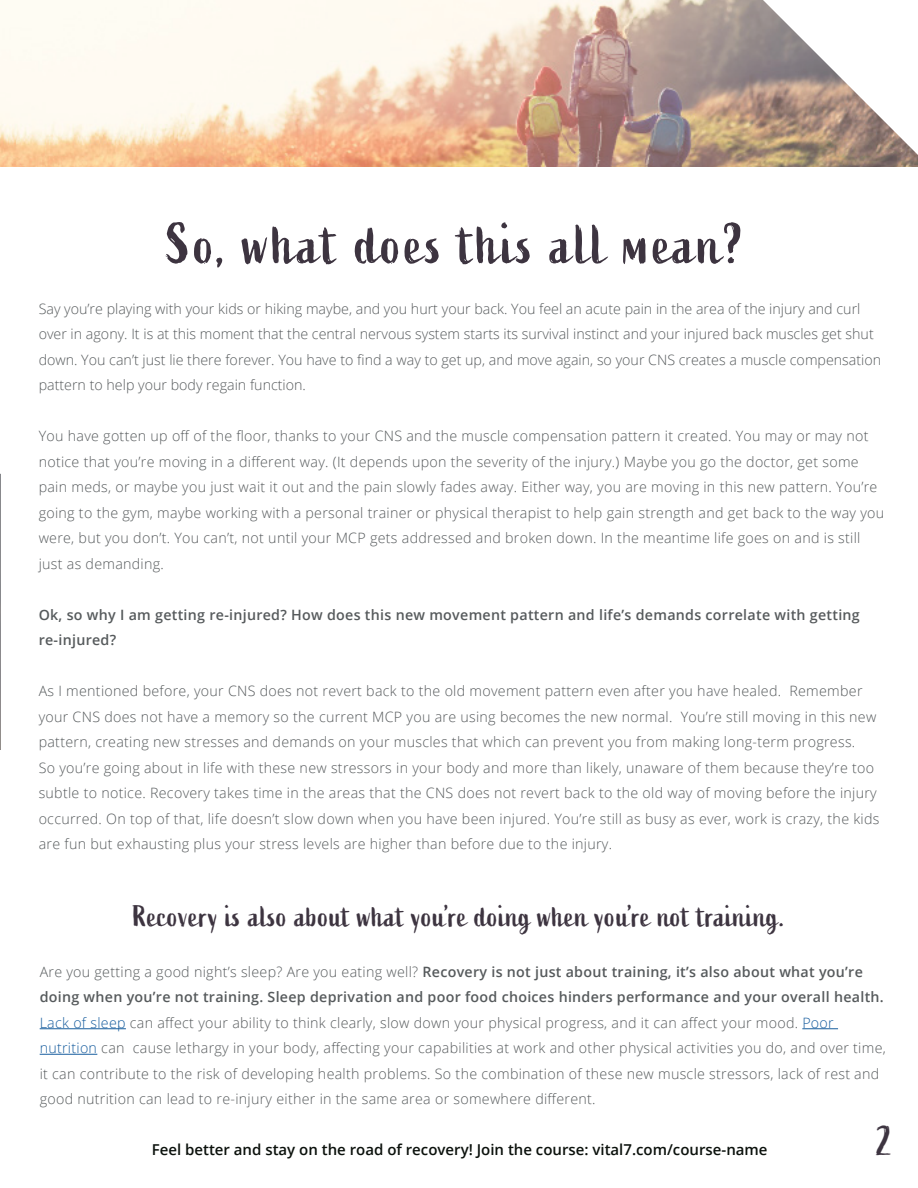
<style>
.page{position:relative;width:918px;height:1188px;background:#fff}
.page>*{position:absolute;margin:0;border:0;box-sizing:border-box;transform-origin:0 0}
.Header_3{font:57px "Active";letter-spacing:.05em;color:#3d3440}
.t1{font:42px "Active";color:#3d3440}
.t2{font:30px "Active";letter-spacing:.02em;color:#3d3440}
.t3{font:600 15px "Open Sans";color:#0b110c}
.t4{font:300 14.25px/25.5px "Open Sans";letter-spacing:.02em;color:#565a5c}
.t5{font:300 14.25px/25.5px "Open Sans";color:#565a5c}
.t6{font:600 14.25px/25.5px "Open Sans";letter-spacing:.02em;color:#565a5c}
.s1{font-weight:600}
.s2{color:#175d9e}
</style>
<div class="page">
<img style="left:0;top:0;width:918px;height:166px">
<svg style="left:0;top:474px;width:1px;height:276px"></svg>
<svg style="left:763px;top:0;width:155px;height:155px"></svg>
<hr style="left:40px;top:1028px;width:86px;height:1px;background:#175d9e">
<hr style="left:802px;top:1028px;width:36px;height:1px;background:#175d9e">
<hr style="left:40px;top:1054px;width:57px;height:1px;background:#175d9e">
<p class="Header_3" style="left:167px;top:211px;width:579px">So, what does this all mean?</p>
<p class="t5" style="left:39px;top:295px;width:844px">Say you’re playing with your kids or hiking maybe, and you hurt your back. You feel an acute pain in the area of the injury and curl over in agony. It is at this moment that the central nervous system starts its survival instinct and your injured back muscles get shut down. You can’t just lie there forever. You have to find a way to get up, and move again, so your CNS creates a muscle compensation pattern to help your body regain function.</p>
<p class="t4" style="left:39px;top:423px;width:847px">You have gotten up off of the floor, thanks to your CNS and the muscle compensation pattern it created. You may or may not notice that you’re moving in a different way. (It depends upon the severity of the injury.) Maybe you go the doctor, get some pain meds, or maybe you just wait it out and the pain slowly fades away. Either way, you are moving in this new pattern. You’re going to the gym, maybe working with a personal trainer or physical therapist to help gain strength and get back to the way you were, but you don’t. You can’t, not until your MCP gets addressed and broken down. In the meantime life goes on and is still just as demanding.</p>
<p class="t6" style="left:39px;top:601px;width:823px">Ok, so why I am getting re-injured? How does this new movement pattern and life’s demands correlate with getting re-injured?</p>
<p class="t4" style="left:39px;top:678px;width:842px">As I mentioned before, your CNS does not revert back to the old movement pattern even after you have healed. Remember your CNS does not have a memory so the current MCP you are using becomes the new normal. You’re still moving in this new pattern, creating new stresses and demands on your muscles that which can prevent you from making long-term progress.<br>So you’re going about in life with these new stressors in your body and more than likely, unaware of them because they’re too subtle to notice. Recovery takes time in the areas that the CNS does not revert back to the old way of moving before the injury occurred. On top of that, life doesn’t slow down when you have been injured. You’re still as busy as ever, work is crazy, the kids are fun but exhausting plus your stress levels are higher than before due to the injury.</p>
<p class="t2" style="left:133px;top:899px;width:653px">Recovery is also about what you’re doing when you’re not training.</p>
<p class="t4" style="left:40px;top:958px;width:848px">Are you getting a good night’s sleep? Are you eating well? <span class="s1">Recovery is not just about training, it’s also about what you’re doing when you’re not training. Sleep deprivation and poor food choices hinders performance and your overall health.<br></span><span class="s2">Lack of sleep</span> can affect your ability to think clearly, slow down your physical progress, and it can affect your mood. <span class="s2">Poor nutrition</span> can cause lethargy in your body, affecting your capabilities at work and other physical activities you do, and over time, it can contribute to the risk of developing health problems. So the combination of these new muscle stressors, lack of rest and good nutrition can lead to re-injury either in the same area or somewhere different.</p>
<p class="t3" style="left:152px;top:1139px;width:617px">Feel better and stay on the road of recovery! Join the course: vital7.com/course-name</p>
<p class="t1" style="left:877px;top:1117px;width:17px">2</p>
</div>
